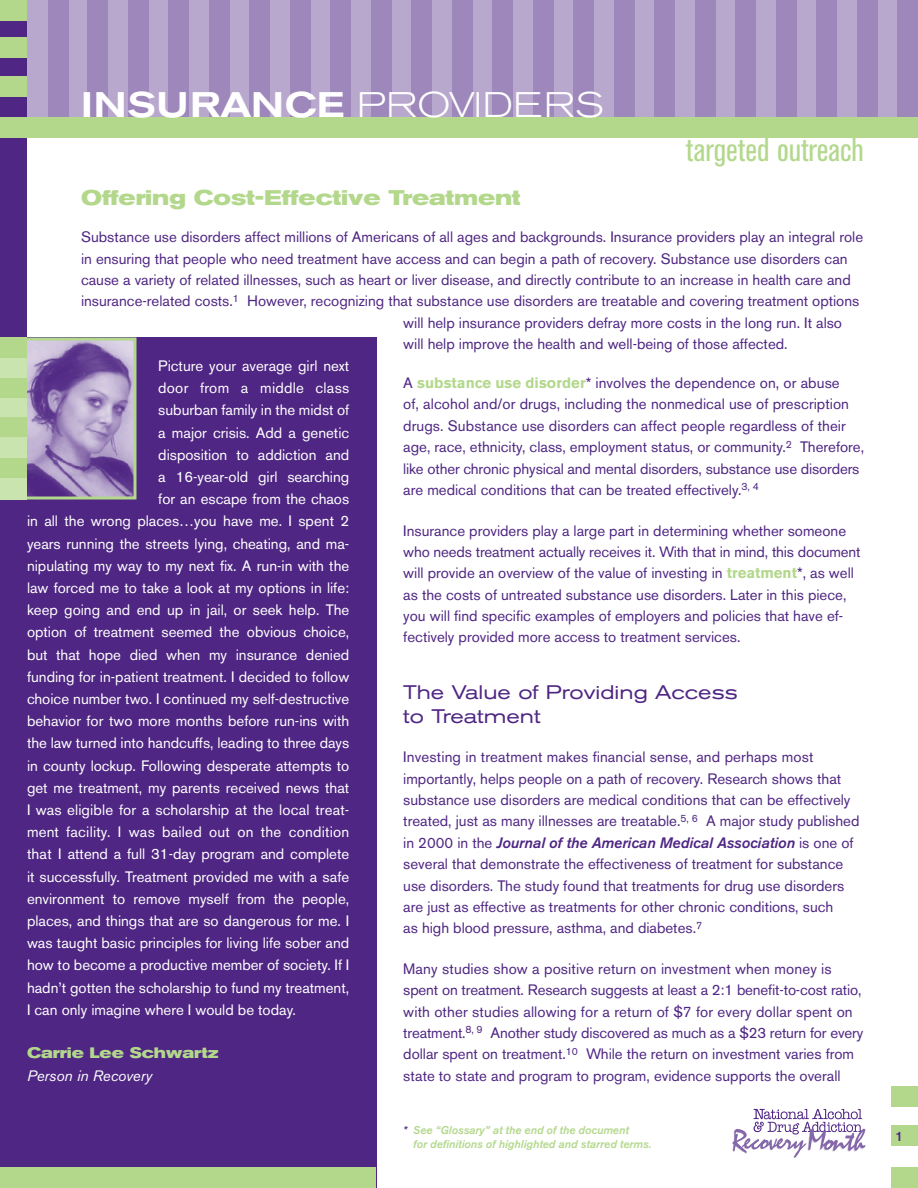
<style>
.page{position:relative;width:918px;height:1188px;background:#fff}
.page>*{position:absolute;margin:0;border:0;box-sizing:border-box;transform-origin:0 0}
.t1{font:500 expanded 35.25px "Akzidenz Grotesk BE";letter-spacing:.015em;color:#fff}
.t2{font:condensed 33px "Akzidenz Grotesk BE";color:#b3d88c}
.t3{font:700 expanded 21px "Akzidenz Grotesk BE";color:#b3d88c}
.t4{font:expanded 19.5px/24px "Akzidenz Grotesk BE";color:#4f2683}
.t5{font:15px/21.5px "Akzidenz Grotesk BE";color:#4f2683}
.t6{font:15px "Akzidenz Grotesk BE";color:#fff}
.t7{font:700 expanded 15px "Akzidenz Grotesk BE";color:#b3d88c}
.t8{font:italic 15px "Akzidenz Grotesk BE";color:#fff}
.t9{font:italic 500 11.25px/13.6px "Akzidenz Grotesk BE";color:#b3d88c}
.s1{font-weight:300}
.s2{font-weight:700;color:#b3d88c}
.s3{font-weight:500;font-style:italic}
.s4{color:#4f2683}
</style>
<div class="page">
<svg style="left:732px;top:1109px;width:133px;height:49px"></svg>
<div style="left:891px;top:1087px;width:27px;height:20px;background:#b3d88c"></div>
<div style="left:891px;top:1126px;width:27px;height:20px;background:#b3d88c"></div>
<div style="left:891px;top:1168px;width:27px;height:20px;background:#b3d88c"></div>
<div style="left:0;top:0;width:27px;height:1188px;background:#4f2683"></div>
<div style="left:0;top:0;width:918px;height:122px;background:#b9a8cd"></div>
<div style="left:0;top:0;width:27px;height:127px;background:#4f2683"></div>
<div style="left:88px;top:0;width:20px;height:127px;background:#9e88bb"></div>
<div style="left:49px;top:0;width:20px;height:127px;background:#9e88bb"></div>
<div style="left:128px;top:0;width:20px;height:127px;background:#9e88bb"></div>
<div style="left:169px;top:0;width:20px;height:127px;background:#9e88bb"></div>
<div style="left:209px;top:0;width:21px;height:127px;background:#9e88bb"></div>
<div style="left:250px;top:0;width:20px;height:127px;background:#9e88bb"></div>
<div style="left:290px;top:0;width:20px;height:127px;background:#9e88bb"></div>
<div style="left:331px;top:0;width:20px;height:127px;background:#9e88bb"></div>
<div style="left:371px;top:0;width:21px;height:127px;background:#9e88bb"></div>
<div style="left:412px;top:0;width:20px;height:127px;background:#9e88bb"></div>
<div style="left:452px;top:0;width:20px;height:127px;background:#9e88bb"></div>
<div style="left:493px;top:0;width:20px;height:127px;background:#9e88bb"></div>
<div style="left:533px;top:0;width:21px;height:127px;background:#9e88bb"></div>
<div style="left:574px;top:0;width:20px;height:127px;background:#9e88bb"></div>
<div style="left:614px;top:0;width:20px;height:127px;background:#9e88bb"></div>
<div style="left:655px;top:0;width:20px;height:127px;background:#9e88bb"></div>
<div style="left:695px;top:0;width:21px;height:127px;background:#9e88bb"></div>
<div style="left:736px;top:0;width:20px;height:127px;background:#9e88bb"></div>
<div style="left:776px;top:0;width:20px;height:127px;background:#9e88bb"></div>
<div style="left:817px;top:0;width:20px;height:127px;background:#9e88bb"></div>
<div style="left:857px;top:0;width:21px;height:127px;background:#9e88bb"></div>
<div style="left:898px;top:0;width:20px;height:127px;background:#9e88bb"></div>
<div style="left:0;top:117px;width:918px;height:20px;background:#b3d88c"></div>
<div style="left:0;top:0;width:27px;height:20px;background:#b3d88c"></div>
<div style="left:0;top:38px;width:27px;height:20px;background:#b3d88c"></div>
<div style="left:0;top:76px;width:27px;height:21px;background:#b3d88c"></div>
<div style="left:0;top:338px;width:376px;height:850px;background:#4f2683"></div>
<img style="left:27px;top:342px;width:105px;height:154px">
<div style="left:0;top:338px;width:136px;height:162px;border:3px solid #b3d88c"></div>
<div style="left:0;top:338px;width:27px;height:161px;background:#cae4af"></div>
<div style="left:0;top:417px;width:27px;height:20px;background:#b3d88c"></div>
<div style="left:0;top:378px;width:27px;height:20px;background:#b3d88c"></div>
<div style="left:0;top:459px;width:27px;height:19px;background:#b3d88c"></div>
<div style="left:0;top:338px;width:27px;height:20px;background:#b3d88c"></div>
<div style="left:0;top:1168px;width:376px;height:20px;background:#b3d88c"></div>
<h1 class="t1" style="left:81px;top:84px;width:525px">INSURANCE <span class="s1">PROVIDERS</span></h1>
<h2 class="t2" style="left:686px;top:131px;width:180px">targeted outreach</h2>
<h3 class="t3" style="left:81px;top:185px;width:441px">Offering Cost-Effective Treatment</h3>
<p class="t5" style="left:81px;top:226px;width:784px">Substance use disorders affect millions of Americans of all ages and backgrounds. Insurance providers play an integral role</p>
<p class="t5" style="left:81px;top:248px;width:768px">in ensuring that people who need treatment have access and can begin a path of recovery. Substance use disorders can</p>
<p class="t5" style="left:81px;top:269px;width:771px">cause a variety of related illnesses, such as heart or liver disease, and directly contribute to an increase in health care and</p>
<p class="t5" style="left:81px;top:290px;width:780px">insurance-related costs.<sup>1</sup> However, recognizing that substance use disorders are treatable and covering treatment options</p>
<p class="t5" style="left:403px;top:312px;width:440px">will help insurance providers defray more costs in the long run. It also</p>
<p class="t5" style="left:403px;top:333px;width:386px">will help improve the health and well-being of those affected.</p>
<p class="t5" style="left:403px;top:372px;width:462px">A <span class="s2">substance use disorder</span>* involves the dependence on, or abuse<br>of, alcohol and/or drugs, including the nonmedical use of prescription drugs. Substance use disorders can affect people regardless of their age, race, ethnicity, class, employment status, or community.<sup>2</sup> Therefore, like other chronic physical and mental disorders, substance use disorders are medical conditions that can be treated effectively.<sup>3,</sup> <sup>4</sup></p>
<p class="t5" style="left:403px;top:520px;width:459px">Insurance providers play a large part in determining whether someone who needs treatment actually receives it. With that in mind, this document will provide an overview of the value of investing in <span class="s2">treatment</span>*, as well as the costs of untreated substance use disorders. Later in this piece, you will find specific examples of employers and policies that have ef&shy;fectively provided more access to treatment services.</p>
<h3 class="t4" style="left:403px;top:681px;width:336px">The Value of Providing Access to Treatment</h3>
<p class="t5" style="left:403px;top:746px;width:458px">Investing in treatment makes financial sense, and perhaps most importantly, helps people on a path of recovery. Research shows that substance use disorders are medical conditions that can be effectively treated, just as many illnesses are treatable.<sup>5,</sup> <sup>6</sup> A major study published in 2000 in the <span class="s3">Journal of the American Medical Association</span> is one of several that demonstrate the effectiveness of treatment for substance use disorders. The study found that treatments for drug use disorders are just as effective as treatments for other chronic conditions, such<br>as high blood pressure, asthma, and diabetes.<sup>7</sup></p>
<p class="t5" style="left:403px;top:958px;width:461px">Many studies show a positive return on investment when money is spent on treatment. Research suggests at least a 2:1 benefit-to-cost ratio, with other studies allowing for a return of $7 for every dollar spent on treatment.<sup>8,</sup> <sup>9</sup> Another study discovered as much as a $23 return for every dollar spent on treatment.<sup>10</sup> While the return on investment varies from state to state and program to program, evidence supports the overall</p>
<p class="t6" style="left:158px;top:357px;width:192px">Picture your average girl next</p>
<p class="t6" style="left:158px;top:379px;width:192px">door from a middle class</p>
<p class="t6" style="left:158px;top:401px;width:192px">suburban family in the midst of</p>
<p class="t6" style="left:158px;top:423px;width:192px">a major crisis. Add a genetic</p>
<p class="t6" style="left:158px;top:446px;width:192px">disposition to addiction and</p>
<p class="t6" style="left:158px;top:468px;width:192px">a 16-year-old girl searching</p>
<p class="t6" style="left:158px;top:490px;width:192px">for an escape from the chaos</p>
<p class="t6" style="left:27px;top:512px;width:324px">in all the wrong places…you have me. I spent 2</p>
<p class="t6" style="left:27px;top:534px;width:324px">years running the streets lying, cheating, and ma-</p>
<p class="t6" style="left:27px;top:557px;width:324px">nipulating my way to my next fix. A run-in with the</p>
<p class="t6" style="left:27px;top:579px;width:324px">law forced me to take a look at my options in life:</p>
<p class="t6" style="left:27px;top:601px;width:324px">keep going and end up in jail, or seek help. The</p>
<p class="t6" style="left:27px;top:623px;width:324px">option of treatment seemed the obvious choice,</p>
<p class="t6" style="left:27px;top:645px;width:324px">but that hope died when my insurance denied</p>
<p class="t6" style="left:27px;top:668px;width:324px">funding for in-patient treatment. I decided to follow</p>
<p class="t6" style="left:27px;top:690px;width:324px">choice number two. I continued my self-destructive</p>
<p class="t6" style="left:27px;top:712px;width:324px">behavior for two more months before run-ins with</p>
<p class="t6" style="left:27px;top:734px;width:324px">the law turned into handcuffs, leading to three days</p>
<p class="t6" style="left:27px;top:756px;width:324px">in county lockup. Following desperate attempts to</p>
<p class="t6" style="left:27px;top:779px;width:324px">get me treatment, my parents received news that</p>
<p class="t6" style="left:27px;top:801px;width:324px">I was eligible for a scholarship at the local treat-</p>
<p class="t6" style="left:27px;top:823px;width:324px">ment facility. I was bailed out on the condition</p>
<p class="t6" style="left:27px;top:845px;width:324px">that I attend a full 31-day program and complete</p>
<p class="t6" style="left:27px;top:867px;width:324px">it successfully. Treatment provided me with a safe</p>
<p class="t6" style="left:27px;top:890px;width:324px">environment to remove myself from the people,</p>
<p class="t6" style="left:27px;top:912px;width:324px">places, and things that are so dangerous for me. I</p>
<p class="t6" style="left:27px;top:934px;width:324px">was taught basic principles for living life sober and</p>
<p class="t6" style="left:27px;top:956px;width:324px">how to become a productive member of society. If I</p>
<p class="t6" style="left:27px;top:978px;width:324px">hadn’t gotten the scholarship to fund my treatment,</p>
<p class="t6" style="left:27px;top:1001px;width:271px">I can only imagine where I would be today.</p>
<p class="t7" style="left:27px;top:1044px;width:193px">Carrie Lee Schwartz</p>
<p class="t8" style="left:27px;top:1066px;width:127px">Person in Recovery</p>
<p class="t9" style="left:413px;top:1124px;width:240px;text-indent:-10px"><span class="s4">*</span> See “Glossary” at the end of the document<br>for definitions of highlighted and starred terms.</p>
</div>
